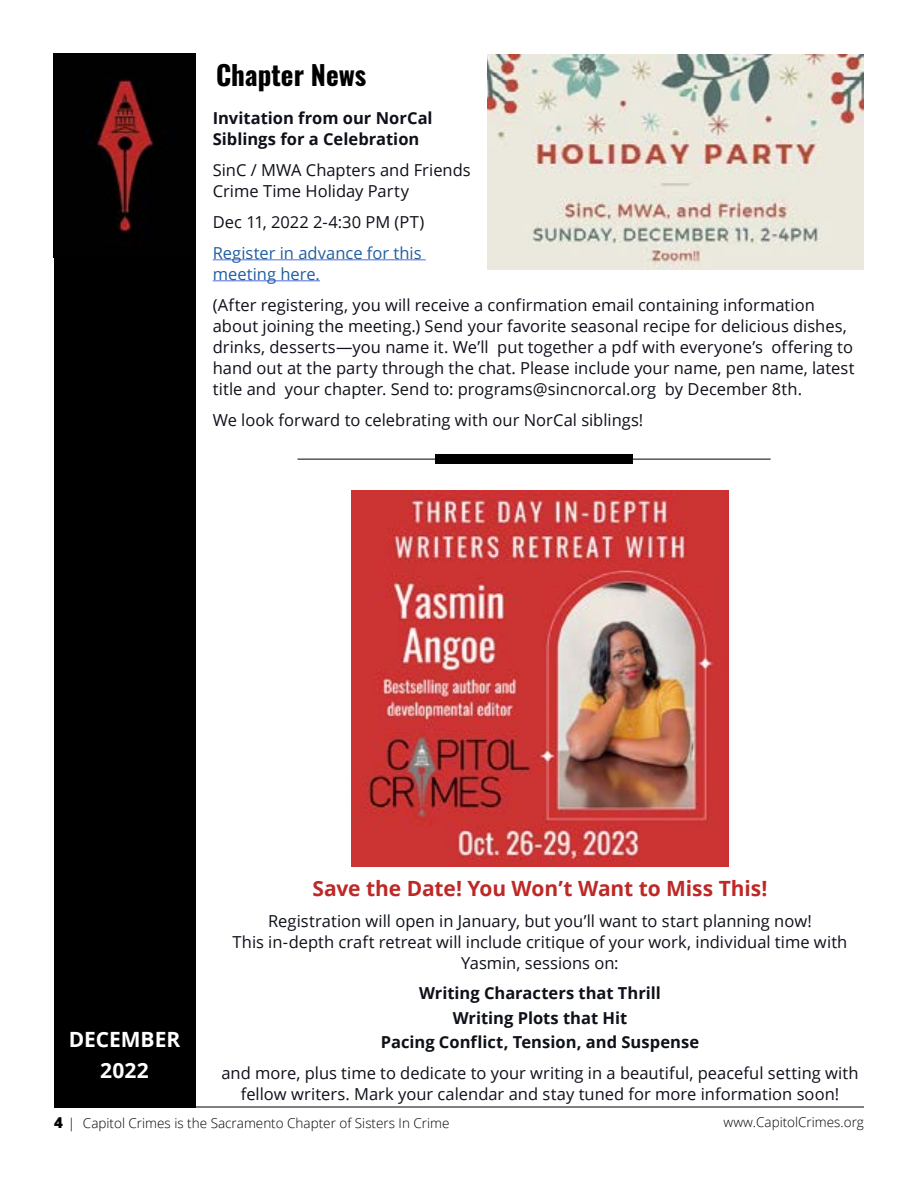
<style>
.page{position:relative;width:918px;height:1188px;background:#fff}
.page>*{position:absolute;margin:0;border:0;box-sizing:border-box;transform-origin:0 0}
.t1{font:27px "Oswald";color:#000}
.t2{font:700 21px "Open Sans";letter-spacing:-.005em;color:#bd2927}
.t3{font:700 21px/31px "Open Sans";color:#fff;text-align:center}
.t4{font:16.5px/21px "Open Sans";color:#0e101a}
.t5{font:700 16.5px/24.5px "Open Sans";color:#0e101a}
.t6{font:16.5px/21px "Open Sans";color:#215e9e}
.t7{font:300 13.5px "Open Sans";color:#000}
.s1{font-weight:800;font-size:15px}
</style>
<div class="page">
<div style="left:54px;top:54px;width:141px;height:1053px;background:#000"></div>
<img style="left:96px;top:77px;width:58px;height:156px">
<hr style="left:54px;top:1107px;width:810px;height:1px;background:#000">
<img style="left:487px;top:54px;width:377px;height:216px">
<hr style="left:213px;top:259px;width:213px;height:1px;background:#4a6ee0">
<hr style="left:213px;top:280px;width:107px;height:1px;background:#4a6ee0">
<img style="left:352px;top:490px;width:376px;height:377px">
<hr style="left:298px;top:459px;width:473px;height:1px;background:#000">
<div style="left:435px;top:454px;width:198px;height:10px;background:#000"></div>
<h1 class="t1" style="left:216px;top:51px;width:152px">Chapter News</h1>
<p class="t5" style="left:213px;top:107px;width:221px;line-height:21px">Invitation from our NorCal<br>Siblings for a Celebration</p>
<p class="t4" style="left:213px;top:159px;width:260px">SinC / MWA Chapters and Friends<br>Crime Time Holiday Party</p>
<p class="t4" style="left:213px;top:211px;width:213px">Dec 11, 2022 2-4:30 PM (PT)</p>
<p class="t6" style="left:213px;top:242px;width:210px">Register in advance for this meeting here.</p>
<p class="t4" style="left:213px;top:294px;width:643px">(After registering, you will receive a confirmation email containing information about joining the meeting.) Send your favorite seasonal recipe for delicious dishes, drinks, desserts—you name it. We’ll put together a pdf with everyone’s offering to hand out at the party through the chat. Please include your name, pen name, latest title and your chapter. Send to: programs@sincnorcal.org by December 8th.</p>
<p class="t4" style="left:213px;top:409px;width:432px">We look forward to celebrating with our NorCal siblings!</p>
<p class="t3" style="left:69px;top:1024px;width:113px">DECEMBER<br>2022</p>
<p class="t2" style="left:312px;top:874px;width:457px">Save the Date! You Won’t Want to Miss This!</p>
<p class="t4" style="left:233px;top:910px;width:616px;text-align:center">Registration will open in January, but you’ll want to start planning now!<br>This in-depth craft retreat will include critique of your work, individual time with<br>Yasmin, sessions on:</p>
<p class="t5" style="left:381px;top:981px;width:320px;text-align:center">Writing Characters that Thrill<br>Writing Plots that Hit<br>Pacing Conflict, Tension, and Suspense</p>
<p class="t4" style="left:221px;top:1062px;width:639px;text-align:center">and more, plus time to dedicate to your writing in a beautiful, peaceful setting with fellow writers. Mark your calendar and stay tuned for more information soon!</p>
<p class="t7" style="left:54px;top:1114px;width:397px"><span class="s1">4</span> | Capitol Crimes is the Sacramento Chapter of Sisters In Crime</p>
<p class="t7" style="left:724px;top:1113px;width:142px">www.CapitolCrimes.org</p>
</div>
